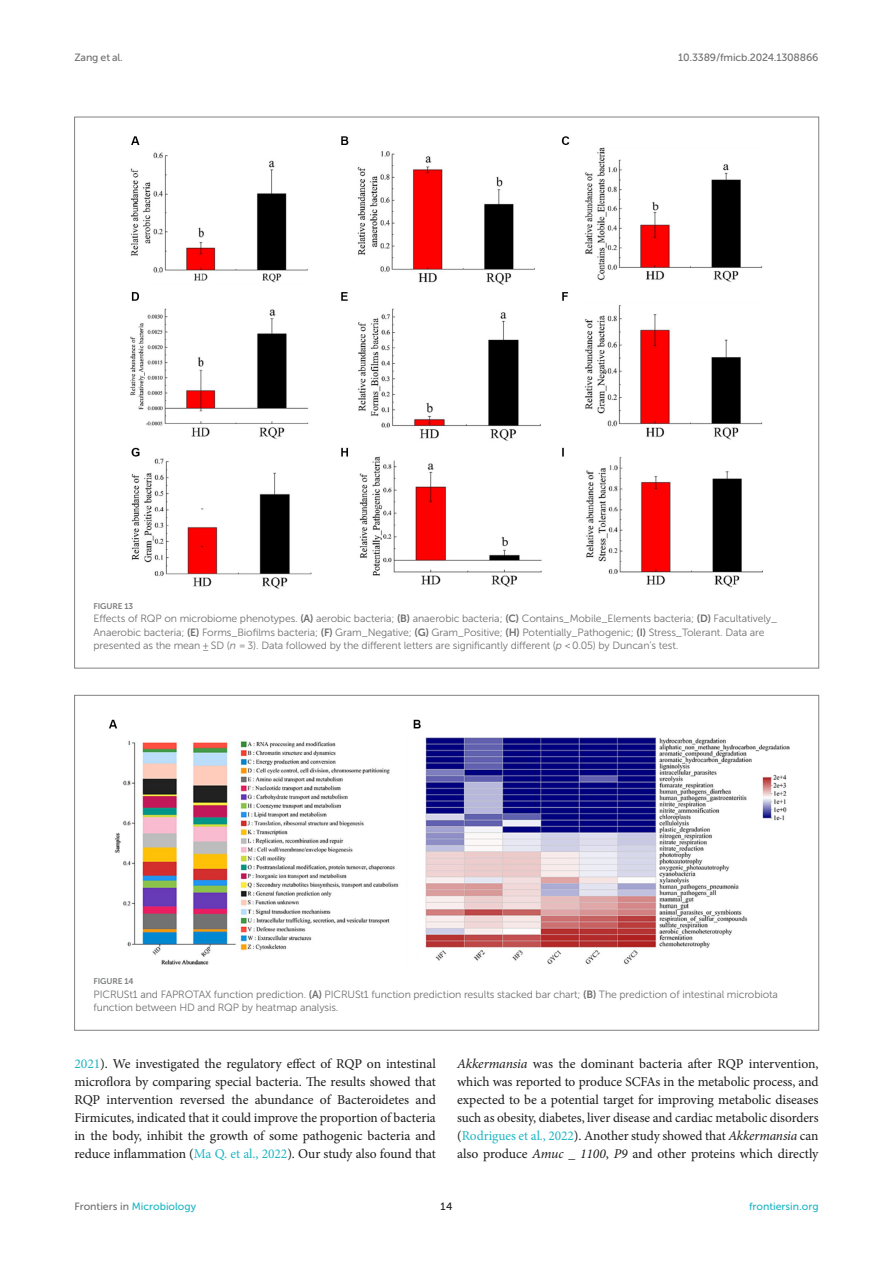
<style>
.page{position:relative;width:893px;height:1263px;background:#fff}
.page>*{position:absolute;margin:0;border:0;box-sizing:border-box;transform-origin:0 0}
.TEXT{font:13.5px/18px "Minion Pro";letter-spacing:-.005em;color:#1b1c1b;text-align:justify}
.FIG_LEG{font:10.5px/13.5px "Museo Sans 300";letter-spacing:-.01em;color:#706f70}
.t1{font:10.5px "Museo Sans 500";color:#1db5c3}
.t2{font:10.5px "Museo Sans 500";letter-spacing:-.015em;color:#706f70}
.t3{font:10.5px "Museo Sans 500";color:#1b1c1b}
.FIG_HD{font:8.25px "Museo Sans 700";letter-spacing:-.01em;color:#7e7f7f}
.s1{font-family:"Museo Sans 700"}
.s2{font-style:italic}
.s3{color:#1db5c3}
.s4{color:#706f70}
</style>
<div class="page">
<img style="left:130px;top:136px;width:633px;height:453px">
<img style="left:109px;top:719px;width:681px;height:246px">
<p class="t2" style="left:74px;top:51px;width:50px">Zang et al.</p>
<p class="t2" style="left:678px;top:51px;width:142px">10.3389/fmicb.2024.1308866</p>
<p class="FIG_HD" style="left:94px;top:601px;width:41px">FIGURE 13</p>
<p class="FIG_LEG" style="left:94px;top:612px;width:685px">Effects of RQP on microbiome phenotypes. <span class="s1">(A)</span> aerobic bacteria; <span class="s1">(B)</span> anaerobic bacteria; <span class="s1">(C)</span> Contains_Mobile_Elements bacteria; <span class="s1">(D)</span> Facultatively_<br>Anaerobic bacteria; <span class="s1">(E)</span> Forms_Biofilms bacteria; <span class="s1">(F)</span> Gram_Negative; <span class="s1">(G)</span> Gram_Positive; <span class="s1">(H)</span> Potentially_Pathogenic; <span class="s1">(I)</span> Stress_Tolerant. Data are presented as the mean ± SD (<span class="s2">n</span> = 3). Data followed by the different letters are significantly different (<span class="s2">p</span> &lt; 0.05) by Duncan’s test.</p>
<p class="FIG_HD" style="left:94px;top:977px;width:41px">FIGURE 14</p>
<p class="FIG_LEG" style="left:94px;top:987px;width:686px">PICRUSt1 and FAPROTAX function prediction. <span class="s1">(A)</span> PICRUSt1 function prediction results stacked bar chart; <span class="s1">(B)</span> The prediction of intestinal microbiota function between HD and RQP by heatmap analysis.</p>
<p class="TEXT" style="left:74px;top:1055px;width:363px"><span class="s3">2021</span>). We investigated the regulatory effect of RQP on intestinal microflora by comparing special bacteria. The results showed that RQP intervention reversed the abundance of Bacteroidetes and Firmicutes, indicated that it could improve the proportion of bacteria in the body, inhibit the growth of some pathogenic bacteria and reduce inflammation (<span class="s3">Ma Q. et al., 2022</span>). Our study also found that</p>
<p class="TEXT" style="left:457px;top:1055px;width:363px"><span class="s2">Akkermansia</span> was the dominant bacteria after RQP intervention, which was reported to produce SCFAs in the metabolic process, and expected to be a potential target for improving metabolic diseases such as obesity, diabetes, liver disease and cardiac metabolic disorders (<span class="s3">Rodrigues et al., 2022</span>). Another study showed that <span class="s2">Akkermansia</span> can also produce <span class="s2">Amuc _ 1100</span>, <span class="s2">P9</span> and other proteins which directly</p>
<p class="t1" style="left:74px;top:1200px;width:123px"><span class="s4">Frontiers in</span> Microbiology</p>
<p class="t3" style="left:441px;top:1200px;width:13px">14</p>
<p class="t1" style="left:749px;top:1200px;width:71px">frontiersin.org</p>
</div>
